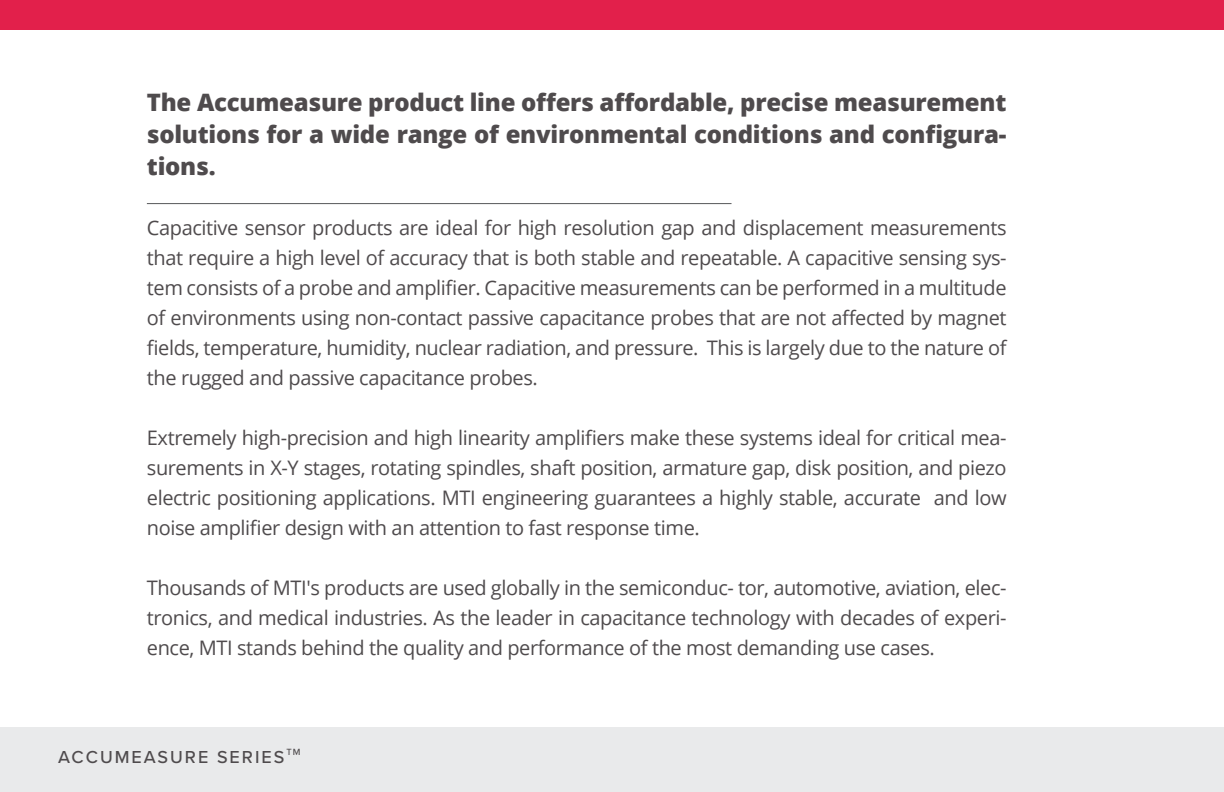
<style>
.page{position:relative;width:1224px;height:792px;background:#fff}
.page>*{position:absolute;margin:0;border:0;box-sizing:border-box;transform-origin:0 0}
.t1{font:800 24px/32px "Open Sans";letter-spacing:-.01em;color:#4f4b4d;text-align:justify}
.t2{font:20px/30px "Open Sans";letter-spacing:-.02em;color:#4f4b4d;text-align:justify}
.t3{font:500 18px "Proxima Nova";letter-spacing:.11em;color:#4f4b4d}
</style>
<div class="page">
<hr style="left:147px;top:203px;width:585px;height:1px;background:#57585a">
<div style="left:0;top:727px;width:1224px;height:65px;background:#e9eaeb"></div>
<div style="left:0;top:0;width:1224px;height:30px;background:#e2204b"></div>
<p class="t1" style="left:147px;top:85px;width:861px">The Accumeasure product line offers affordable, precise measurement solutions for a wide range of environmental conditions and configura&shy;tions.</p>
<p class="t2" style="left:147px;top:212px;width:861px">Capacitive sensor products are ideal for high resolution gap and displacement measurements that require a high level of accuracy that is both stable and repeatable. A capacitive sensing sys&shy;tem consists of a probe and amplifier. Capacitive measurements can be performed in a multitude of environments using non-contact passive capacitance probes that are not affected by magnet fields, temperature, humidity, nuclear radiation, and pressure. This is largely due to the nature of the rugged and passive capacitance probes.</p>
<p class="t2" style="left:147px;top:422px;width:861px">Extremely high-precision and high linearity amplifiers make these systems ideal for critical mea&shy;surements in X-Y stages, rotating spindles, shaft position, armature gap, disk position, and piezo electric positioning applications. MTI engineering guarantees a highly stable, accurate and low noise amplifier design with an attention to fast response time.</p>
<p class="t2" style="left:147px;top:572px;width:861px">Thousands of MTI's products are used globally in the semiconduc- tor, automotive, aviation, elec&shy;tronics, and medical industries. As the leader in capacitance technology with decades of experi&shy;ence, MTI stands behind the quality and performance of the most demanding use cases.</p>
<p class="t3" style="left:58px;top:743px;width:244px">ACCUMEASURE SERIES<sup>TM</sup></p>
</div>
